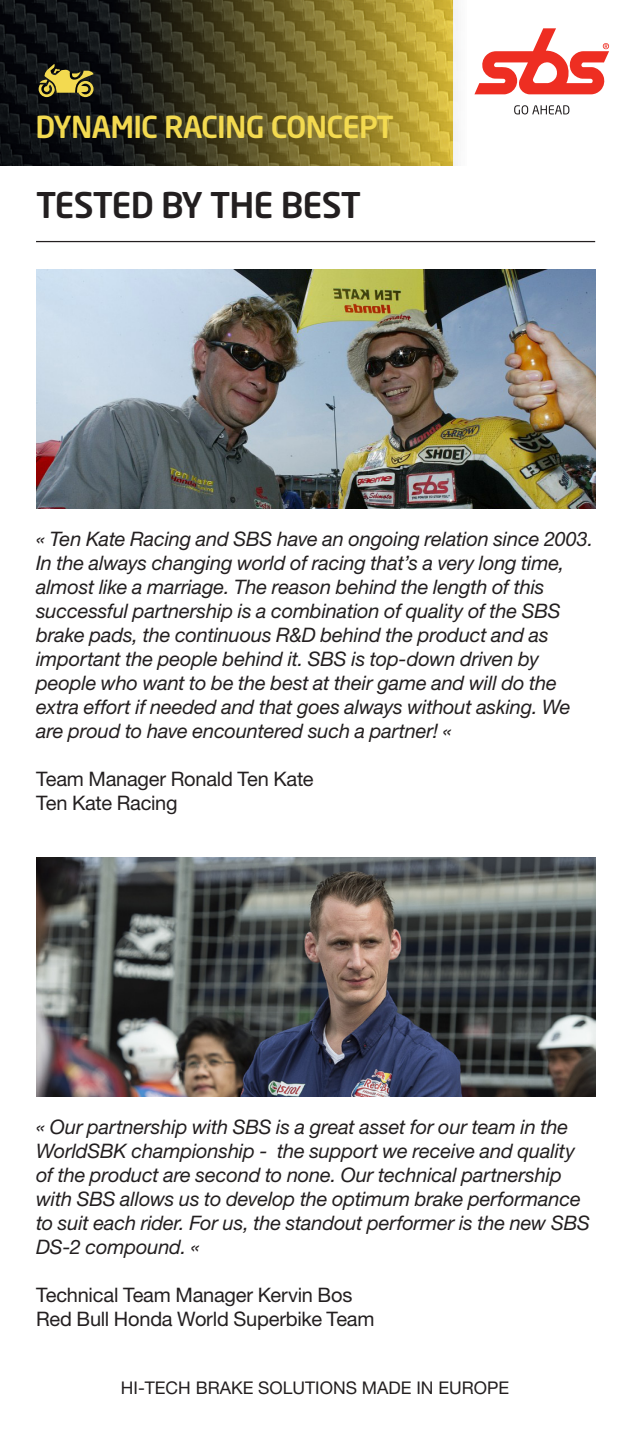
<style>
.page{position:relative;width:630px;height:1440px;background:#fff}
.page>*{position:absolute;margin:0;border:0;box-sizing:border-box;transform-origin:0 0}
.t1{font:500 35px "Neo Sans Std";letter-spacing:-.025em;color:#231f20}
.t2{font:500 30px "Neo Sans Std";letter-spacing:-.025em;color:#f3da50}
._3__Copy{font:italic 20px/24px "Helvetica Neue LT Std";letter-spacing:-.01em;color:#231f20}
._3__Copy-2{font:20px "Helvetica Neue LT Std";letter-spacing:-.01em;color:#231f20}
.t3{font:17.5px "Helvetica Neue LT Std";color:#231f20}
</style>
<div class="page">
<svg style="left:474px;top:28px;width:135px;height:66px"></svg>
<svg style="left:514px;top:105px;width:55px;height:9px"></svg>
<img style="left:0;top:0;width:458px;height:165px">
<hr style="left:36px;top:241px;width:559px;height:1px;background:#231f20">
<svg style="left:39px;top:64px;width:55px;height:33px"></svg>
<img style="left:36px;top:269px;width:559px;height:239px">
<img style="left:36px;top:857px;width:559px;height:240px">
<p class="t2" style="left:35px;top:108px;width:360px">DYNAMIC RACING CONCEPT</p>
<p class="t1" style="left:36px;top:183px;width:327px">TESTED BY THE BEST</p>
<p class="_3__Copy" style="left:36px;top:526px;width:559px">« Ten Kate Racing and SBS have an ongoing relation since 2003.<br>In the always changing world of racing that’s a very long time, almost like a marriage. The reason behind the length of this successful partnership is a combination of quality of the SBS brake pads, the continuous R&amp;D behind the product and as important the people behind it. SBS is top-down driven by people who want to be the best at their game and will do the extra effort if needed and that goes always without asking. We are proud to have encountered such a partner! «</p>
<p class="_3__Copy-2" style="left:36px;top:767px;width:279px">Team Manager Ronald Ten Kate</p>
<p class="_3__Copy-2" style="left:36px;top:791px;width:143px">Ten Kate Racing</p>
<p class="_3__Copy" style="left:36px;top:1115px;width:555px">« Our partnership with SBS is a great asset for our team in the WorldSBK championship - the support we receive and quality of the product are second to none. Our technical partnership with SBS allows us to develop the optimum brake performance to suit each rider. For us, the standout performer is the new SBS DS-2 compound. «</p>
<p class="_3__Copy-2" style="left:36px;top:1283px;width:318px">Technical Team Manager Kervin Bos</p>
<p class="_3__Copy-2" style="left:36px;top:1307px;width:340px">Red Bull Honda World Superbike Team</p>
<p class="t3" style="left:121px;top:1377px;width:390px">HI-TECH BRAKE SOLUTIONS MADE IN EUROPE</p>
</div>
